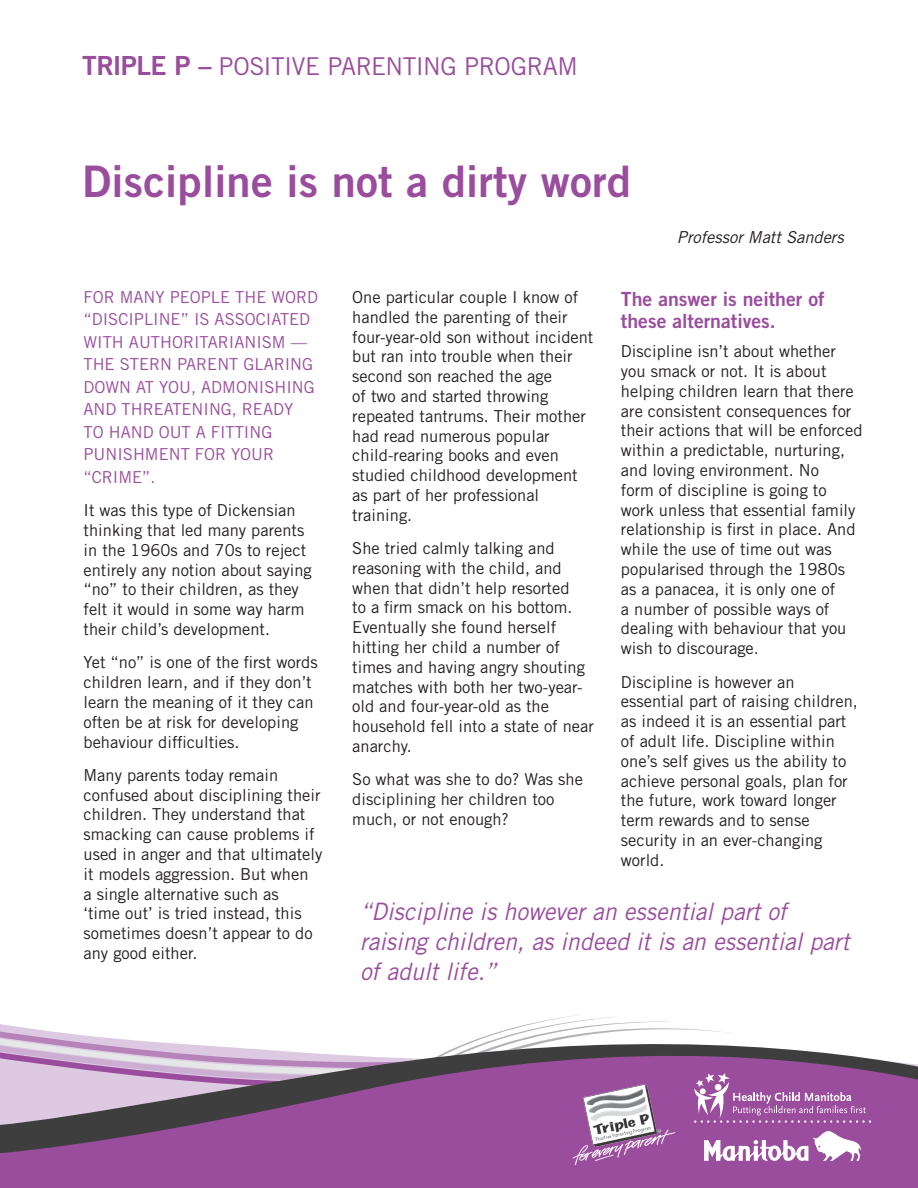
<style>
.page{position:relative;width:918px;height:1188px;background:#fff}
.page>*{position:absolute;margin:0;border:0;box-sizing:border-box;transform-origin:0 0}
.t1{font:43.5px "Trade Gothic Bold Two";letter-spacing:.005em;color:#9a4c9d}
.t2{font:26.4px "Trade Gothic Bold Two";letter-spacing:-.025em;color:#9a4c9d}
.t3{font:24.6px "Trade Gothic";color:#9a4c9d}
.t4{font:italic 24px/30px "Trade Gothic";color:#9a4c9d}
.t5{font:19.5px/22.5px "Trade Gothic Bold Two";color:#9a4c9d}
.t6{font:16.5px/19.8px "Trade Gothic";color:#231f20}
.t7{font:16.5px/22.5px "Trade Gothic";color:#9a4c9d}
.t8{font:italic 16.5px "Trade Gothic";color:#231f20}
.s1{font-family:"Trade Gothic";font-size:24.6px}
</style>
<div class="page">
<svg style="left:521px;top:1015px;width:101px;height:11px"></svg>
<svg style="left:0;top:1026px;width:722px;height:6px"></svg>
<svg style="left:0;top:1032px;width:918px;height:156px;background:#a171a4"></svg>
<svg style="left:694px;top:1073px;width:177px;height:50px;background:#a865aa"></svg>
<svg style="left:704px;top:1129px;width:157px;height:32px"></svg>
<img style="left:570px;top:1081px;width:107px;height:86px">
<h2 class="t2" style="left:82px;top:50px;width:149px">Triple P – <span class="s1">POSITI</span></h2>
<h3 class="t3" style="left:292px;top:52px;width:51px">VE PARENTING</h3>
<h3 class="t3" style="left:464px;top:52px;width:17px">PROGRAM</h3>
<h1 class="t1" style="left:82px;top:155px;width:550px">Discipline is not a dirty word</h1>
<p class="t8" style="left:677px;top:227px;width:168px">Professor Matt Sanders</p>
<p class="t7" style="left:84px;top:286px;width:236px">For many people the word “discipline” is associated with authoritarianism — the stern parent glaring down at you, admonishing and threatening, ready<br>to hand out a fitting punishment for your “crime”.</p>
<p class="t6" style="left:84px;top:500px;width:230px">It was this type of Dickensian thinking that led many parents in the 1960s and 70s to reject entirely any notion about saying “no” to their children, as they felt it would in some way harm their child’s development.</p>
<p class="t6" style="left:84px;top:652px;width:236px">Yet “no” is one of the first words children learn, and if they don’t learn the meaning of it they can often be at risk for developing behaviour difficulties.</p>
<p class="t6" style="left:84px;top:765px;width:240px">M any parents today remain confused about disciplining their children. They understand that smacking can cause problems if used in anger and that ultimately it models aggression. But when<br>a single alternative such as<br>‘time out’ is tried instead, this sometimes doesn’t appear to do any good either.</p>
<p class="t6" style="left:352px;top:287px;width:243px">One particular couple I know of handled the parenting of their four-year-old son without incident but ran into trouble when their second son reached the age<br>of two and started throwing repeated tantrums. Their mother had read numerous popular child-rearing books and even studied childhood development as part of her professional training.</p>
<p class="t6" style="left:352px;top:538px;width:243px">She tried calmly talking and reasoning with the child, and when that didn’t help resorted<br>to a firm smack on his bottom.<br>Eventually she found herself hitting her child a number of times and having angry shouting matches with both her two-year&shy;old and four-year-old as the household fell into a state of near anarchy.</p>
<p class="t6" style="left:352px;top:769px;width:232px">So what was she to do? Was she disciplining her children too much, or not enough?</p>
<p class="t5" style="left:621px;top:287px;width:205px">The answer is neither of these alternatives.</p>
<p class="t6" style="left:621px;top:341px;width:243px">Discipline isn’t about whether you smack or not. It is about helping children learn that there are consistent consequences for their actions that will be enforced within a predictable, nurturing, and loving environment. No<br>form of discipline is going to work unless that essential family relationship is first in place. And while the use of time out was popularised through the 1980s as a panacea, it is only one of<br>a number of possible ways of dealing with behaviour that you wish to discourage.</p>
<p class="t6" style="left:621px;top:672px;width:238px">Discipline is however an essential part of raising children, as indeed it is an essential part of adult life. Discipline within one’s self gives us the ability to achieve personal goals, plan for the future, work toward longer term rewards and to sense security in an ever-changing world.</p>
<h3 class="t4" style="left:360px;top:896px;width:491px">“Discipline is however an essential part of raising children, as indeed it is an essential part of adult life.”</h3>
</div>
